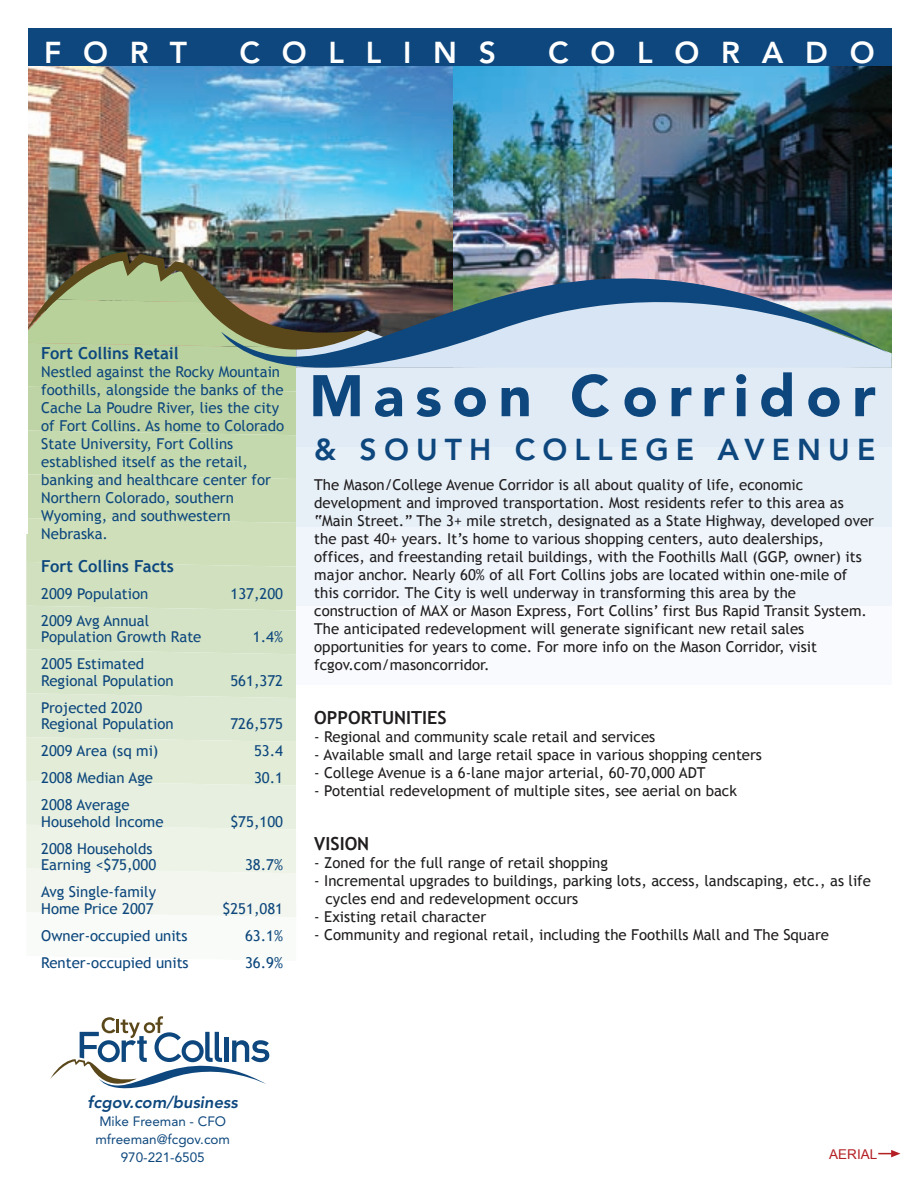
<style>
.page{position:relative;width:918px;height:1188px;background:#fff}
.page>*{position:absolute;margin:0;border:0;box-sizing:border-box;transform-origin:0 0}
.t1{font:800 30px "Avenir";letter-spacing:.725em;color:#fff}
.t2{font:800 30px "Avenir";letter-spacing:.24em;color:#0d477d}
.t3{font:700 18px "Trebuchet MS";color:#201d1e}
.t4{font:700 16.5px "Trebuchet MS";color:#0d477d}
.t5{font:italic 800 16.5px "Avenir";color:#0d477d}
.t6{font:15px/18px "Trebuchet MS";color:#201d1e}
.t7{font:15px/18px "Trebuchet MS";color:#0d477d}
.t8{font:13.5px/18px "Avenir";color:#0d477d;text-align:center}
.t9{font:13.5px "Arial";color:#b41f23}
</style>
<div class="page">
<img style="left:453px;top:65px;width:439px;height:224px">
<img style="left:28px;top:65px;width:425px;height:187px">
<div style="left:28px;top:28px;width:864px;height:37px;background:#0d477d"></div>
<div style="left:296px;top:368px;width:596px;height:79px;background:#e0ebf6"></div>
<div style="left:296px;top:447px;width:596px;height:80px;background:#e7eff7"></div>
<div style="left:296px;top:527px;width:596px;height:79px;background:#eff5fb"></div>
<div style="left:296px;top:606px;width:596px;height:80px;background:#f8fafd"></div>
<img style="left:221px;top:149px;width:668px;height:269px">
<svg style="left:878px;top:1150px;width:23px;height:7px"></svg>
<svg style="left:313px;top:375px;width:47px;height:41px"></svg>
<svg style="left:375px;top:387px;width:27px;height:30px"></svg>
<svg style="left:417px;top:387px;width:24px;height:30px"></svg>
<svg style="left:455px;top:387px;width:31px;height:30px"></svg>
<svg style="left:502px;top:387px;width:27px;height:29px"></svg>
<svg style="left:572px;top:374px;width:37px;height:43px"></svg>
<svg style="left:625px;top:387px;width:31px;height:30px"></svg>
<svg style="left:672px;top:387px;width:19px;height:29px"></svg>
<svg style="left:705px;top:387px;width:19px;height:29px"></svg>
<svg style="left:736px;top:374px;width:10px;height:42px"></svg>
<svg style="left:761px;top:372px;width:31px;height:45px"></svg>
<svg style="left:808px;top:387px;width:32px;height:30px"></svg>
<svg style="left:855px;top:387px;width:20px;height:29px"></svg>
<svg style="left:26px;top:257px;width:270px;height:832px"></svg>
<h1 class="t1" style="left:44px;top:35px;width:144px">FORT</h1>
<h1 class="t1" style="left:240px;top:35px;width:258px">COLLINS</h1>
<h1 class="t1" style="left:548px;top:35px;width:328px">COLORADO</h1>
<p class="t4" style="left:41px;top:343px;width:139px">Fort Collins Retail</p>
<p class="t7" style="left:41px;top:363px;width:244px">Nestled against the Rocky Mountain foothills, alongside the banks of the<br>Cache La Poudre River, lies the city of Fort Collins. As home to Colorado<br>State University, Fort Collins established itself as the retail, banking and healthcare center for<br>Northern Colorado, southern<br>Wyoming, and southwestern<br>Nebraska.</p>
<p class="t4" style="left:41px;top:556px;width:134px">Fort Collins Facts</p>
<p class="t7" style="left:41px;top:585px;width:109px">2009 Population</p>
<p class="t7" style="left:230px;top:585px;width:54px">137,200</p>
<p class="t7" style="left:41px;top:613px;width:162px;line-height:16.5px">2009 Avg Annual<br>Population Growth Rate</p>
<p class="t7" style="left:253px;top:628px;width:32px">1.4%</p>
<p class="t7" style="left:41px;top:656px;width:134px;line-height:16.5px">2005 Estimated<br>Regional Population</p>
<p class="t7" style="left:41px;top:700px;width:134px;line-height:16.5px">Projected 2020<br>Regional Population</p>
<p class="t7" style="left:230px;top:672px;width:54px">561,372</p>
<p class="t7" style="left:230px;top:715px;width:54px">726,575</p>
<p class="t7" style="left:41px;top:742px;width:119px">2009 Area (sq mi)</p>
<p class="t7" style="left:254px;top:742px;width:31px">53.4</p>
<p class="t7" style="left:41px;top:769px;width:113px">2008 Median Age</p>
<p class="t7" style="left:254px;top:769px;width:31px">30.1</p>
<p class="t7" style="left:41px;top:797px;width:124px;line-height:16.5px">2008 Average<br>Household Income</p>
<p class="t7" style="left:230px;top:813px;width:54px">$75,100</p>
<p class="t7" style="left:41px;top:841px;width:116px;line-height:16.5px">2008 Households<br>Earning &lt;$75,000</p>
<p class="t7" style="left:41px;top:884px;width:116px;line-height:16.5px">Avg Single-family<br>Home Price 2007</p>
<p class="t7" style="left:245px;top:856px;width:40px">38.7%</p>
<p class="t7" style="left:223px;top:900px;width:62px">$251,081</p>
<p class="t7" style="left:41px;top:927px;width:148px">Owner-occupied units</p>
<p class="t7" style="left:245px;top:927px;width:40px">63.1%</p>
<p class="t7" style="left:41px;top:954px;width:149px">Renter-occupied units</p>
<p class="t7" style="left:245px;top:954px;width:40px">36.9%</p>
<h1 class="t2" style="left:314px;top:432px;width:563px">&amp; SOUTH COLLEGE AVENUE</h1>
<p class="t6" style="left:314px;top:476px;width:561px">The Mason/College Avenue Corridor is all about quality of life, economic development and improved transportation. Most residents refer to this area as “Main Street.” The 3+ mile stretch, designated as a State Highway, developed over the past 40+ years. It’s home to various shopping centers, auto dealerships, offices, and freestanding retail buildings, with the Foothills Mall (GGP, owner) its major anchor. Nearly 60% of all Fort Collins jobs are located within one-mile of this corridor. The City is well underway in transforming this area by the construction of MAX or Mason Express, Fort Collins’ first Bus Rapid Transit System.<br>The anticipated redevelopment will generate significant new retail sales opportunities for years to come. For more info on the Mason Corridor, visit fcgov.com/masoncorridor.</p>
<p class="t3" style="left:314px;top:707px;width:134px">OPPORTUNITIES</p>
<p class="t6" style="left:314px;top:728px;width:342px">- Regional and community scale retail and services</p>
<p class="t6" style="left:314px;top:746px;width:449px">- Available small and large retail space in various shopping centers</p>
<p class="t6" style="left:314px;top:764px;width:393px">- College Avenue is a 6-lane major arterial, 60-70,000 ADT</p>
<p class="t6" style="left:314px;top:782px;width:424px">- Potential redevelopment of multiple sites, see aerial on back</p>
<p class="t3" style="left:314px;top:833px;width:57px">VISION</p>
<p class="t6" style="left:314px;top:854px;width:295px">- Zoned for the full range of retail shopping</p>
<p class="t6" style="left:326px;top:872px;width:547px;text-indent:-11px">- Incremental upgrades to buildings, parking lots, access, landscaping, etc., as life cycles end and redevelopment occurs</p>
<p class="t6" style="left:314px;top:908px;width:173px">- Existing retail character</p>
<p class="t6" style="left:314px;top:926px;width:516px">- Community and regional retail, including the Foothills Mall and The Square</p>
<p class="t5" style="left:88px;top:1093px;width:152px">fcgov.com/business</p>
<p class="t8" style="left:95px;top:1113px;width:136px">Mike Freeman - CFO mfreeman@fcgov.com<br>970-221-6505</p>
<p class="t9" style="left:829px;top:1147px;width:50px">AERIAL</p>
</div>
